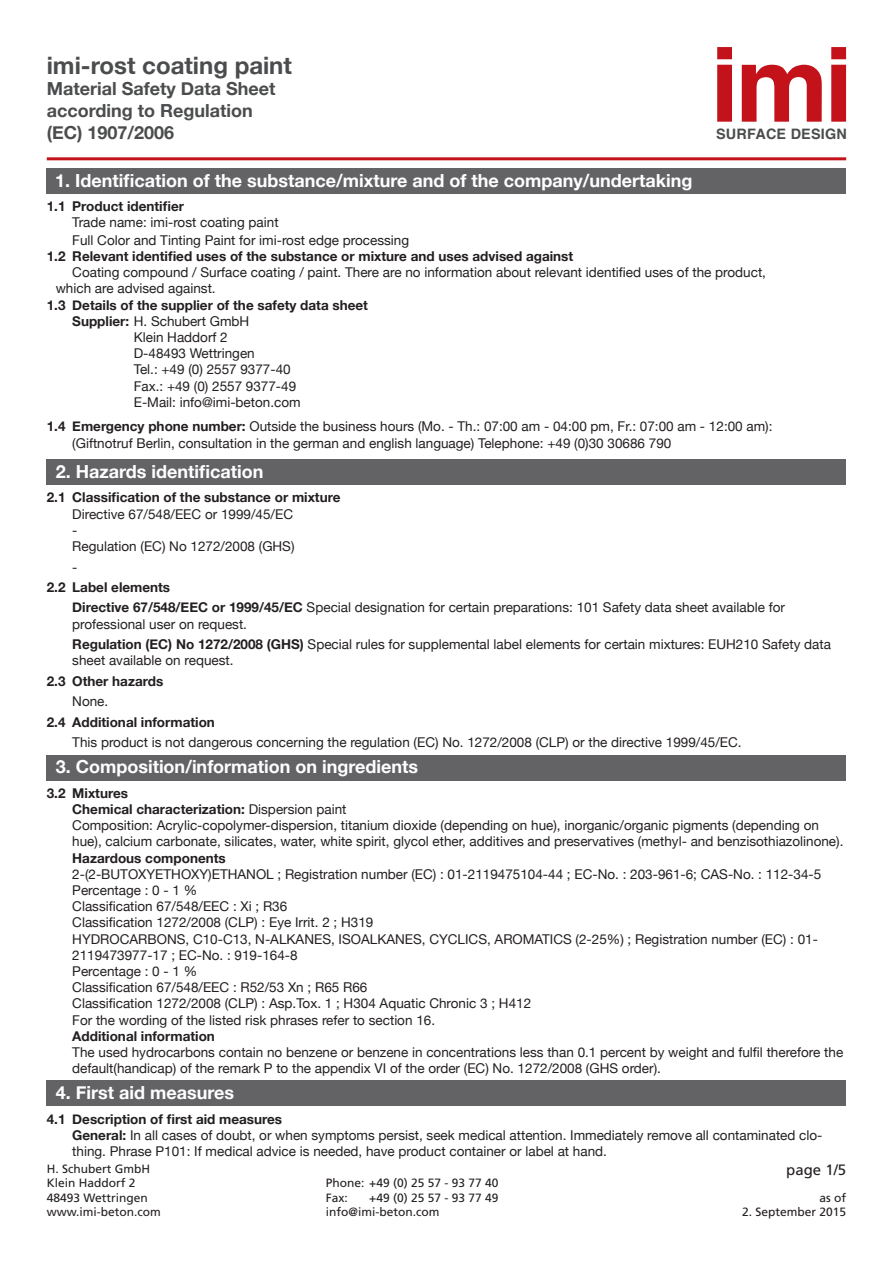
<style>
.page{position:relative;width:893px;height:1263px;background:#fff}
.page>*{position:absolute;margin:0;border:0;box-sizing:border-box;transform-origin:0 0}
.t1{font:700 24px "Helvetica Neue";color:#4b4c4d}
.t2{font:700 18px "Helvetica Neue";color:#fff}
.t3{font:700 18px/21.6px "Helvetica Neue";color:#4b4c4d}
.t4{font:15px "Frutiger";color:#231f20}
.t5{font:700 14.4px "Helvetica";letter-spacing:.015em;color:#4b4c4d}
.t6{font:13.5px/16.2px "Helvetica Neue";color:#231f20}
.t7{font:700 13.5px "Helvetica Neue";color:#231f20}
.t8{font:12px/14.4px "Frutiger";color:#231f20}
.s1{font-weight:700}
</style>
<div class="page">
<svg style="left:717px;top:47px;width:15px;height:75px"></svg>
<svg style="left:742px;top:65px;width:80px;height:57px"></svg>
<svg style="left:831px;top:47px;width:15px;height:75px"></svg>
<hr style="left:47px;top:157px;width:799px;height:3px;background:#c4121a">
<div style="left:47px;top:168px;width:799px;height:25px;background:#636366"></div>
<div style="left:47px;top:459px;width:799px;height:26px;background:#636366"></div>
<div style="left:47px;top:755px;width:799px;height:25px;background:#636366"></div>
<div style="left:47px;top:1080px;width:799px;height:26px;background:#636366"></div>
<h1 class="t1" style="left:47px;top:46px;width:247px">imi-rost coating paint</h1>
<h2 class="t3" style="left:47px;top:79px;width:230px">Material Safety Data Sheet according to Regulation (EC) 1907/2006</h2>
<p class="t5" style="left:716px;top:122px;width:132px">SURFACE DESIGN</p>
<h2 class="t2" style="left:55px;top:166px;width:639px">1. Identification of the substance/mixture and of the company/undertaking</h2>
<p class="t7" style="left:47px;top:196px;width:139px">1.1 Product identifier</p>
<p class="t6" style="left:72px;top:215px;width:338px;line-height:17.2px">Trade name: imi-rost coating paint<br>Full Color and Tinting Paint for imi-rost edge processing</p>
<p class="t7" style="left:47px;top:246px;width:528px">1.2 Relevant identified uses of the substance or mixture and uses advised against</p>
<p class="t6" style="left:56px;top:265px;width:712px;text-indent:17px">Coating compound / Surface coating / paint. There are no information about relevant identified uses of the product, which are advised against.</p>
<p class="t7" style="left:47px;top:294px;width:323px">1.3 Details of the supplier of the safety data sheet</p>
<p class="t6" style="left:72px;top:314px;width:179px"><span class="s1">Supplier:</span> H. Schubert GmbH</p>
<p class="t6" style="left:134px;top:330px;width:96px">Klein Haddorf 2</p>
<p class="t6" style="left:134px;top:346px;width:123px">D-48493 Wettringen</p>
<p class="t6" style="left:134px;top:362px;width:158px">Tel.: +49 (0) 2557 9377-40</p>
<p class="t6" style="left:134px;top:378px;width:164px">Fax.: +49 (0) 2557 9377-49</p>
<p class="t6" style="left:134px;top:395px;width:168px">E-Mail: info@imi-beton.com</p>
<p class="t6" style="left:72px;top:419px;width:702px;text-indent:-26px"><span class="s1">1.4 Emergency phone number:</span> Outside the business hours (Mo. - Th.: 07:00 am - 04:00 pm, Fr.: 07:00 am - 12:00 am): (Giftnotruf Berlin, consultation in the german and english language) Telephone: +49 (0)30 30686 790</p>
<h2 class="t2" style="left:56px;top:457px;width:209px">2. Hazards identification</h2>
<p class="t7" style="left:47px;top:487px;width:295px">2.1 Classification of the substance or mixture</p>
<p class="t6" style="left:72px;top:507px;width:224px">Directive 67/548/EEC or 1999/45/EC -<br>Regulation (EC) No 1272/2008 (GHS)</p>
<p class="t6" style="left:72px;top:559px;width:7px">-</p>
<p class="t6" style="left:72px;top:578px;width:714px;line-height:20.4px;text-indent:-26px"><span class="s1">2.2 Label elements<br>Directive 67/548/EEC or 1999/45/EC</span> Special designation for certain preparations: 101 Safety data sheet available for</p>
<p class="t6" style="left:72px;top:614px;width:760px;line-height:20.4px">professional user on request.<br><span class="s1">Regulation (EC) No 1272/2008 (GHS)</span> Special rules for supplemental label elements for certain mixtures: EUH210 Safety data</p>
<p class="t6" style="left:72px;top:653px;width:163px">sheet available on request.</p>
<p class="t7" style="left:47px;top:670px;width:118px">2.3 Other hazards</p>
<p class="t6" style="left:72px;top:694px;width:38px">None.</p>
<p class="t7" style="left:47px;top:711px;width:170px">2.4 Additional information</p>
<p class="t6" style="left:72px;top:735px;width:671px">This product is not dangerous concerning the regulation (EC) No. 1272/2008 (CLP) or the directive 1999/45/EC.</p>
<h2 class="t2" style="left:56px;top:752px;width:364px">3. Composition/information on ingredients</h2>
<p class="t6" style="left:72px;top:785px;width:773px;text-indent:-26px"><span class="s1">3.2 Mixtures<br>Chemical characterization:</span> Dispersion paint<br>Composition: Acrylic-copolymer-dispersion, titanium dioxide (depending on hue), inorganic/organic pigments (depending on hue), calcium carbonate, silicates, water, white spirit, glycol ether, additives and preservatives (methyl- and benzisothiazolinone).</p>
<p class="t7" style="left:72px;top:847px;width:155px">Hazardous components</p>
<p class="t6" style="left:72px;top:866px;width:750px">2-(2-BUTOXYETHOXY)ETHANOL ; Registration number (EC) : 01-2119475104-44 ; EC-No. : 203-961-6; CAS-No. : 112-34-5<br>Percentage : 0 - 1 %<br>Classification 67/548/EEC : Xi ; R36<br>Classification 1272/2008 (CLP) : Eye Irrit. 2 ; H319<br>HYDROCARBONS, C10-C13, N-ALKANES, ISOALKANES, CYCLICS, AROMATICS (2-25%) ; Registration number (EC) : 01- 2119473977-17 ; EC-No. : 919-164-8<br>Percentage : 0 - 1 %<br>Classification 67/548/EEC : R52/53 Xn ; R65 R66<br>Classification 1272/2008 (CLP) : Asp.Tox. 1 ; H304 Aquatic Chronic 3 ; H412<br>For the wording of the listed risk phrases refer to section 16.</p>
<p class="t7" style="left:72px;top:1025px;width:144px">Additional information</p>
<p class="t6" style="left:72px;top:1045px;width:772px">The used hydrocarbons contain no benzene or benzene in concentrations less than 0.1 percent by weight and fulfil therefore the default(handicap) of the remark P to the appendix VI of the order (EC) No. 1272/2008 (GHS order).</p>
<h2 class="t2" style="left:56px;top:1078px;width:180px">4. First aid measures</h2>
<p class="t6" style="left:72px;top:1111px;width:752px;text-indent:-26px"><span class="s1">4.1 Description of first aid measures<br>General:</span> In all cases of doubt, or when symptoms persist, seek medical attention. Immediately remove all contaminated clo&shy;thing. Phrase P101: If medical advice is needed, have product container or label at hand.</p>
<p class="t8" style="left:47px;top:1161px;width:115px">H. Schubert GmbH<br>Klein Haddorf 2<br>48493 Wettringen www.imi-beton.com</p>
<p class="t8" style="left:326px;top:1176px;width:174px">Phone: +49 (0) 25 57 - 93 77 40<br>Fax:</p>
<p class="t8" style="left:326px;top:1190px;width:174px;text-indent:44px">+49 (0) 25 57 - 93 77 49 info@imi-beton.com</p>
<p class="t4" style="left:786px;top:1160px;width:62px">page 1/5</p>
<p class="t8" style="left:819px;top:1190px;width:28px">as of</p>
<p class="t8" style="left:742px;top:1205px;width:106px">2. September 2015</p>
</div>
